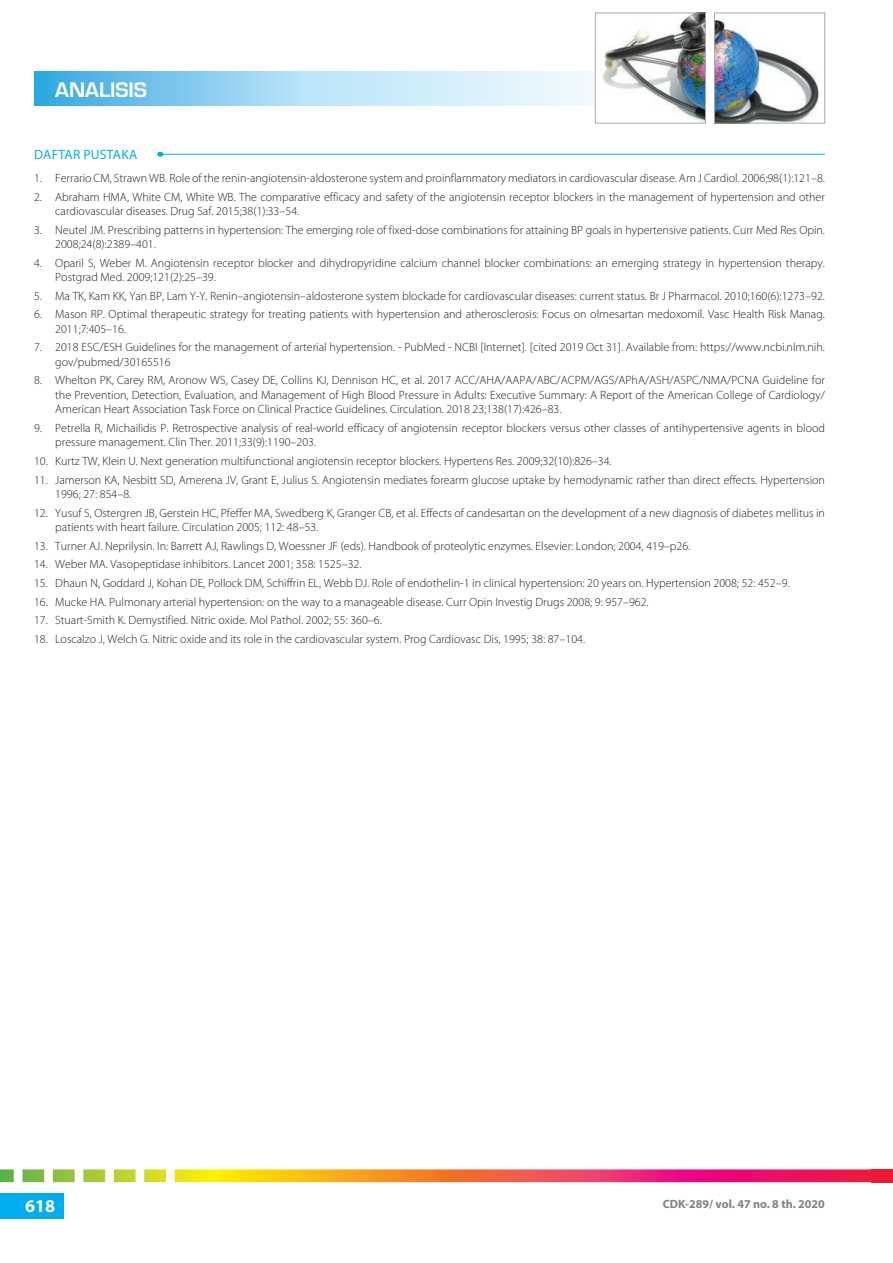
<style>
.page{position:relative;width:893px;height:1263px;background:#fff}
.page>*{position:absolute;margin:0;border:0;box-sizing:border-box;transform-origin:0 0}
.t1{font:600 19.5px "Eurostile LT Std";color:#fff}
.t2{font:700 18px "Myriad Pro";color:#fff}
.t3{font:13.5px "Myriad Pro";letter-spacing:.02em;color:#00aeef}
.t4{font:300 12px/14.4px "Myriad Pro";color:#231f20}
.t5{font:700 12px "Myriad Pro";color:#808285}
</style>
<div class="page">
<svg style="left:34px;top:71px;width:561px;height:35px;background:#a7dbf4"></svg>
<img style="left:603px;top:15px;width:101px;height:106px">
<div style="left:595px;top:13px;width:111px;height:110px;border:1px solid #a8a9ad"></div>
<img style="left:716px;top:18px;width:103px;height:103px">
<div style="left:714px;top:13px;width:111px;height:110px;border:1px solid #a8a9ad"></div>
<div style="left:0;top:1193px;width:64px;height:25px;background:#00aeef"></div>
<svg style="left:0;top:1169px;width:893px;height:13px;background:#e87d50"></svg>
<hr style="left:157px;top:154px;width:668px;height:1px;background:#00aeef">
<h1 class="t1" style="left:55px;top:78px;width:93px">ANALISIS</h1>
<p class="t3" style="left:34px;top:146px;width:105px">DAFTAR PUSTAKA</p>
<p class="t4" style="left:34px;top:171px;width:792px">1. Ferrario CM, Strawn WB. Role of the renin-angiotensin-aldosterone system and proinflammatory mediators in cardiovascular disease. Am J Cardiol. 2006;98(1):121–8.</p>
<p class="t4" style="left:55px;top:189px;width:771px;text-indent:-21px">2. Abraham HMA, White CM, White WB. The comparative efficacy and safety of the angiotensin receptor blockers in the management of hypertension and other cardiovascular diseases. Drug Saf. 2015;38(1):33–54.</p>
<p class="t4" style="left:55px;top:223px;width:771px;text-indent:-21px">3. Neutel JM. Prescribing patterns in hypertension: The emerging role of fixed-dose combinations for attaining BP goals in hypertensive patients. Curr Med Res Opin.<br>2008;24(8):2389–401.</p>
<p class="t4" style="left:55px;top:256px;width:771px;text-indent:-21px">4. Oparil S, Weber M. Angiotensin receptor blocker and dihydropyridine calcium channel blocker combinations: an emerging strategy in hypertension therapy.<br>Postgrad Med. 2009;121(2):25–39.</p>
<p class="t4" style="left:34px;top:289px;width:792px">5. Ma TK, Kam KK, Yan BP, Lam Y-Y. Renin–angiotensin–aldosterone system blockade for cardiovascular diseases: current status. Br J Pharmacol. 2010;160(6):1273–92.</p>
<p class="t4" style="left:55px;top:307px;width:771px;text-indent:-21px">6. Mason RP. Optimal therapeutic strategy for treating patients with hypertension and atherosclerosis: Focus on olmesartan medoxomil. Vasc Health Risk Manag.<br>2011;7:405–16.</p>
<p class="t4" style="left:55px;top:340px;width:771px;text-indent:-21px">7. 2018 ESC/ESH Guidelines for the management of arterial hypertension. - PubMed - NCBI [Internet]. [cited 2019 Oct 31]. Available from: https://www.ncbi.nlm.nih. gov/pubmed/30165516</p>
<p class="t4" style="left:55px;top:373px;width:771px;text-align:justify;text-indent:-21px">8. Whelton PK, Carey RM, Aronow WS, Casey DE, Collins KJ, Dennison HC, et al. 2017 ACC/AHA/AAPA/ABC/ACPM/AGS/APhA/ASH/ASPC/NMA/PCNA Guideline for the Prevention, Detection, Evaluation, and Management of High Blood Pressure in Adults: Executive Summary: A Report of the American College of Cardiology/ American Heart Association Task Force on Clinical Practice Guidelines. Circulation. 2018 23;138(17):426–83.</p>
<p class="t4" style="left:55px;top:421px;width:771px;text-indent:-21px">9. Petrella R, Michailidis P. Retrospective analysis of real-world efficacy of angiotensin receptor blockers versus other classes of antihypertensive agents in blood pressure management. Clin Ther. 2011;33(9):1190–203.</p>
<p class="t4" style="left:34px;top:454px;width:579px">10. Kurtz TW, Klein U. Next generation multifunctional angiotensin receptor blockers. Hypertens Res. 2009;32(10):826–34.</p>
<p class="t4" style="left:55px;top:473px;width:771px;text-indent:-21px">11. Jamerson KA, Nesbitt SD, Amerena JV, Grant E, Julius S. Angiotensin mediates forearm glucose uptake by hemodynamic rather than direct effects. Hypertension<br>1996; 27: 854–8.</p>
<p class="t4" style="left:55px;top:506px;width:771px;text-indent:-21px">12. Yusuf S, Ostergren JB, Gerstein HC, Pfeffer MA, Swedberg K, Granger CB, et al. Effects of candesartan on the development of a new diagnosis of diabetes mellitus in patients with heart failure. Circulation 2005; 112: 48–53.</p>
<p class="t4" style="left:34px;top:539px;width:658px">13. Turner AJ. Neprilysin. In: Barrett AJ, Rawlings D, Woessner JF (eds). Handbook of proteolytic enzymes. Elsevier: London; 2004, 419–p26.</p>
<p class="t4" style="left:34px;top:557px;width:329px">14. Weber MA. Vasopeptidase inhibitors. Lancet 2001; 358: 1525–32.</p>
<p class="t4" style="left:34px;top:576px;width:757px">15. Dhaun N, Goddard J, Kohan DE, Pollock DM, Schiffrin EL, Webb DJ. Role of endothelin-1 in clinical hypertension: 20 years on. Hypertension 2008; 52: 452–9.</p>
<p class="t4" style="left:34px;top:595px;width:616px">16. Mucke HA. Pulmonary arterial hypertension: on the way to a manageable disease. Curr Opin Investig Drugs 2008; 9: 957–962.</p>
<p class="t4" style="left:34px;top:613px;width:349px">17. Stuart-Smith K. Demystified. Nitric oxide. Mol Pathol. 2002; 55: 360–6.</p>
<p class="t4" style="left:34px;top:632px;width:553px">18. Loscalzo J, Welch G. Nitric oxide and its role in the cardiovascular system. Prog Cardiovasc Dis, 1995; 38: 87–104.</p>
<h2 class="t2" style="left:25px;top:1194px;width:31px">618</h2>
<p class="t5" style="left:663px;top:1196px;width:164px">CDK-289/ vol. 47 no. 8 th. 2020</p>
</div>
